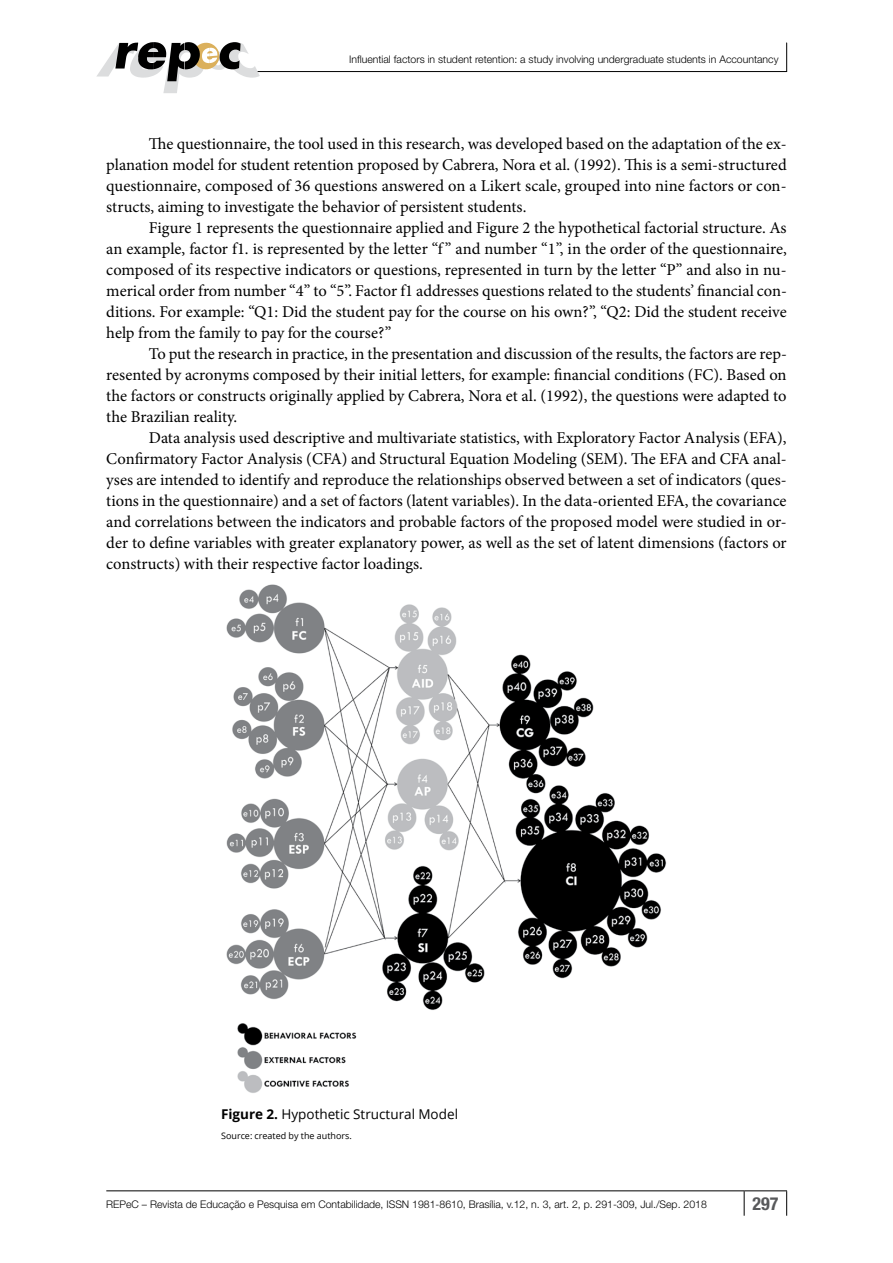
<style>
.page{position:relative;width:893px;height:1263px;background:#fff}
.page>*{position:absolute;margin:0;border:0;box-sizing:border-box;transform-origin:0 0}
.t1{font:700 condensed 18px "Helvetica Neue LT Std";color:#58595b}
.t2{font:16.5px/21px "Minion Pro";color:#000;text-align:justify}
.t3{font:13.5px "Open Sans";color:#000}
.t4{font:300 10.5px "Helvetica Neue LT Std";color:#000}
.t5{font:9px "Open Sans";color:#000}
.s1{font-weight:700}
</style>
<div class="page">
<hr style="left:106px;top:1190px;width:638px;height:1px;background:#000">
<hr style="left:744px;top:1190px;width:43px;height:1px;background:#000">
<svg style="left:744px;top:1191px;width:1px;height:25px"></svg>
<svg style="left:786px;top:1191px;width:1px;height:25px"></svg>
<hr style="left:254px;top:71px;width:533px;height:1px;background:#000">
<svg style="left:786px;top:43px;width:1px;height:28px"></svg>
<svg style="left:97px;top:42px;width:163px;height:51px"></svg>
<img style="left:226px;top:584px;width:441px;height:509px">
<p class="t4" style="left:349px;top:53px;width:431px">Influential factors in student retention: a study involving undergraduate students in Accountancy</p>
<p class="t2" style="left:106px;top:133px;width:682px;text-indent:43px">The questionnaire, the tool used in this research, was developed based on the adaptation of the ex&shy;planation model for student retention proposed by Cabrera, Nora et al. (1992). This is a semi-structured questionnaire, composed of 36 questions answered on a Likert scale, grouped into nine factors or con&shy;structs, aiming to investigate the behavior of persistent students.</p>
<p class="t2" style="left:106px;top:217px;width:682px;text-indent:43px">Figure 1 represents the questionnaire applied and Figure 2 the hypothetical factorial structure. As an example, factor f1. is represented by the letter “f ” and number “1”, in the order of the questionnaire, composed of its respective indicators or questions, represented in turn by the letter “P” and also in nu&shy;merical order from number “4” to “5”. Factor f1 addresses questions related to the students’ financial con&shy;ditions. For example: “Q1: Did the student pay for the course on his own?”, “Q2: Did the student receive help from the family to pay for the course?”</p>
<p class="t2" style="left:106px;top:343px;width:682px;text-indent:43px">To put the research in practice, in the presentation and discussion of the results, the factors are rep&shy;resented by acronyms composed by their initial letters, for example: financial conditions (FC). Based on the factors or constructs originally applied by Cabrera, Nora et al. (1992), the questions were adapted to the Brazilian reality.</p>
<p class="t2" style="left:106px;top:427px;width:682px;text-indent:43px">Data analysis used descriptive and multivariate statistics, with Exploratory Factor Analysis (EFA), Confirmatory Factor Analysis (CFA) and Structural Equation Modeling (SEM). The EFA and CFA anal&shy;yses are intended to identify and reproduce the relationships observed between a set of indicators (ques&shy;tions in the questionnaire) and a set of factors (latent variables). In the data-oriented EFA, the covariance and correlations between the indicators and probable factors of the proposed model were studied in or&shy;der to define variables with greater explanatory power, as well as the set of latent dimensions (factors or constructs) with their respective factor loadings.</p>
<p class="t3" style="left:221px;top:1105px;width:238px"><span class="s1">Figure 2.</span> Hypothetic Structural Model</p>
<p class="t5" style="left:221px;top:1130px;width:132px">Source: created by the authors.</p>
<p class="t4" style="left:106px;top:1197px;width:602px">REPeC – Revista de Educação e Pesquisa em Contabilidade, ISSN 1981-8610, Brasília, v.12, n. 3, art. 2, p. 291-309, Jul./Sep. 2018</p>
<p class="t1" style="left:752px;top:1192px;width:27px">297</p>
</div>
